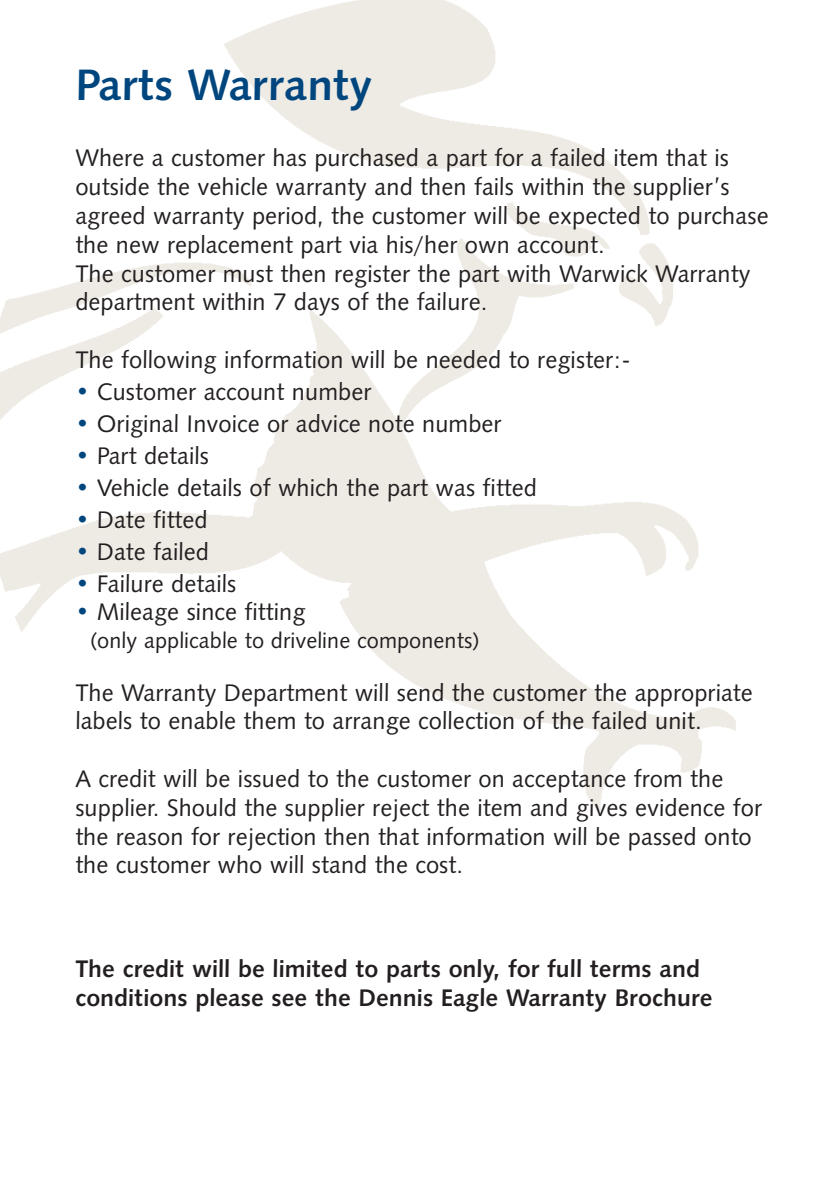
<style>
.page{position:relative;width:840px;height:1191px;background:#fff}
.page>*{position:absolute;margin:0;border:0;box-sizing:border-box;transform-origin:0 0}
.t1{font:44px "Humanist 531 BT Bold A";color:#00467e}
.t2{font:24px/28.8px "Humanist 531 BT Roman A";color:#231f20}
.t3{font:24px/28.8px "Humanist 531 BT Bold A";color:#231f20}
.t4{font:22px "Humanist 531 BT Roman A";color:#231f20}
.s1{color:#00467e}
</style>
<div class="page">
<img style="left:0;top:0;width:736px;height:811px">
<h1 class="t1" style="left:75px;top:67px;width:299px">Parts Warranty</h1>
<p class="t2" style="left:75px;top:146px;width:694px">Where a customer has purchased a part for a failed item that is outside the vehicle warranty and then fails within the supplier’s agreed warranty period, the customer will be expected to purchase the new replacement part via his/her own account.<br>The customer must then register the part with Warwick Warranty department within 7 days of the failure.</p>
<p class="t2" style="left:75px;top:347px;width:556px">The following information will be needed to register:-</p>
<p class="t2" style="left:75px;top:379px;width:297px"><span class="s1">•</span> Customer account number</p>
<p class="t2" style="left:75px;top:411px;width:427px"><span class="s1">•</span> Original Invoice or advice note number</p>
<p class="t2" style="left:75px;top:443px;width:135px"><span class="s1">•</span> Part details</p>
<p class="t2" style="left:75px;top:475px;width:463px"><span class="s1">•</span> Vehicle details of which the part was fitted</p>
<p class="t2" style="left:75px;top:507px;width:134px"><span class="s1">•</span> Date fitted</p>
<p class="t2" style="left:75px;top:539px;width:135px"><span class="s1">•</span> Date failed</p>
<p class="t2" style="left:75px;top:571px;width:162px"><span class="s1">•</span> Failure details</p>
<p class="t2" style="left:75px;top:599px;width:232px"><span class="s1">•</span> Mileage since fitting</p>
<p class="t4" style="left:90px;top:632px;width:391px">(only applicable to driveline components)</p>
<p class="t2" style="left:75px;top:680px;width:678px">The Warranty Department will send the customer the appropriate labels to enable them to arrange collection of the failed unit.</p>
<p class="t2" style="left:75px;top:766px;width:688px">A credit will be issued to the customer on acceptance from the supplier. Should the supplier reject the item and gives evidence for the reason for rejection then that information will be passed onto the customer who will stand the cost.</p>
<p class="t3" style="left:75px;top:956px;width:638px">The credit will be limited to parts only, for full terms and conditions please see the Dennis Eagle Warranty Brochure</p>
</div>
